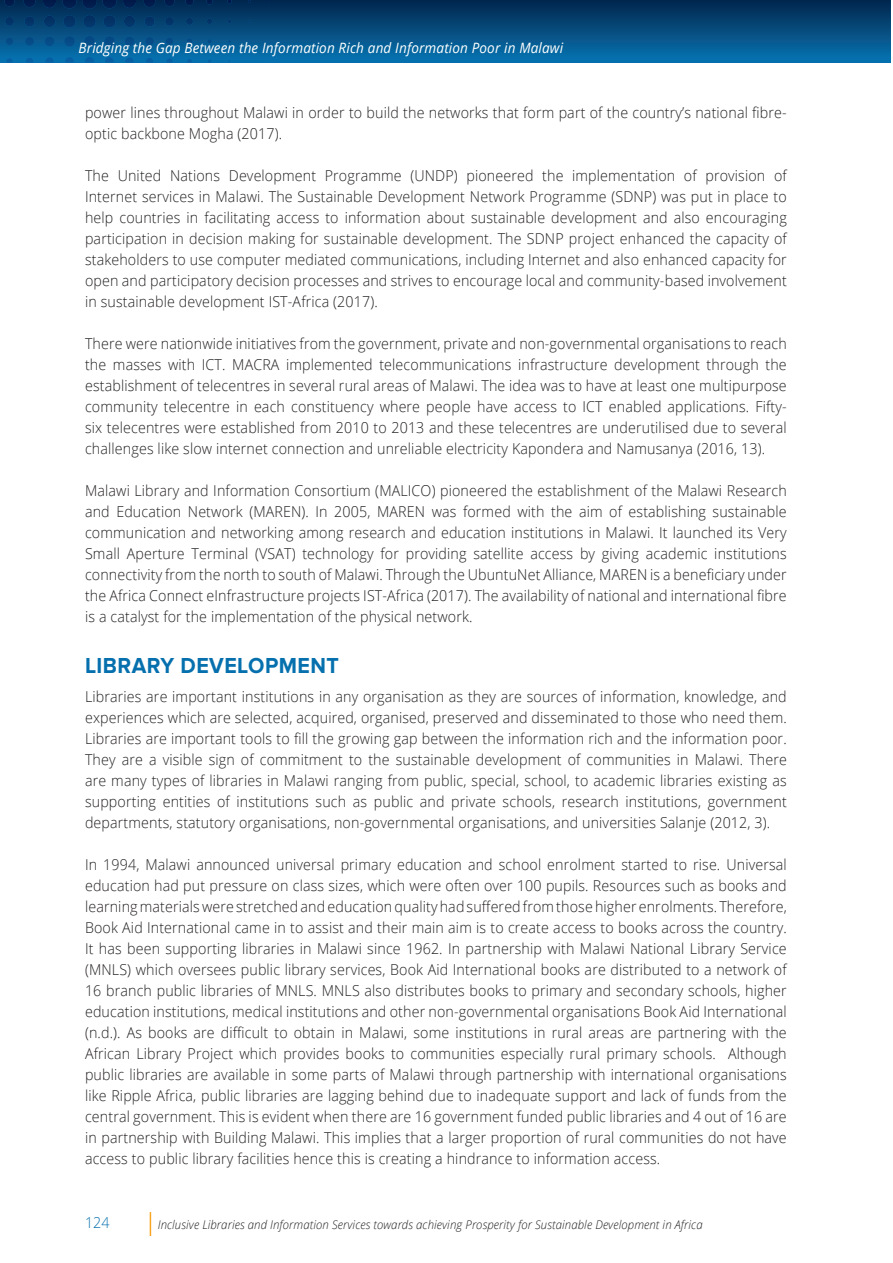
<style>
.page{position:relative;width:893px;height:1263px;background:#fff}
.page>*{position:absolute;margin:0;border:0;box-sizing:border-box;transform-origin:0 0}
.t1{font:700 22.5px "Proxima Nova";letter-spacing:.02em;color:#0570ad;scale:.95 1}
.t2{font:300 15px/21px "Open Sans";letter-spacing:.01em;color:#231f20;text-align:justify;scale:.95 1}
.t3{font:300 15px "Open Sans";color:#0570ad;scale:.95 1}
.t4{font:italic 14.25px "Open Sans";letter-spacing:.01em;color:#fff;scale:.95 1}
.t5{font:italic 300 12px "Open Sans";letter-spacing:.01em;color:#231f20;scale:.95 1}
</style>
<div class="page">
<div style="left:0;top:0;width:891px;height:62px;background:linear-gradient(to bottom,#03264d,#0772b0)"></div>
<svg style="left:187px;top:59px;width:5px;height:3px"></svg>
<svg style="left:167px;top:58px;width:5px;height:4px"></svg>
<svg style="left:146px;top:58px;width:7px;height:4px"></svg>
<svg style="left:126px;top:57px;width:7px;height:5px"></svg>
<svg style="left:105px;top:57px;width:9px;height:5px"></svg>
<svg style="left:85px;top:57px;width:9px;height:5px"></svg>
<svg style="left:65px;top:57px;width:9px;height:5px"></svg>
<svg style="left:46px;top:57px;width:8px;height:5px"></svg>
<svg style="left:26px;top:58px;width:7px;height:4px"></svg>
<svg style="left:7px;top:58px;width:6px;height:4px"></svg>
<svg style="left:207px;top:39px;width:5px;height:5px"></svg>
<svg style="left:187px;top:38px;width:6px;height:6px"></svg>
<svg style="left:166px;top:38px;width:7px;height:7px"></svg>
<svg style="left:145px;top:37px;width:9px;height:9px"></svg>
<svg style="left:125px;top:37px;width:9px;height:9px"></svg>
<svg style="left:104px;top:36px;width:11px;height:11px"></svg>
<svg style="left:84px;top:36px;width:11px;height:11px"></svg>
<svg style="left:64px;top:36px;width:11px;height:11px"></svg>
<svg style="left:45px;top:36px;width:9px;height:10px"></svg>
<svg style="left:25px;top:37px;width:9px;height:9px"></svg>
<svg style="left:6px;top:38px;width:7px;height:7px"></svg>
<svg style="left:207px;top:19px;width:5px;height:5px"></svg>
<svg style="left:186px;top:18px;width:7px;height:7px"></svg>
<svg style="left:165px;top:17px;width:9px;height:9px"></svg>
<svg style="left:144px;top:16px;width:11px;height:11px"></svg>
<svg style="left:124px;top:16px;width:11px;height:11px"></svg>
<svg style="left:103px;top:15px;width:13px;height:13px"></svg>
<svg style="left:83px;top:15px;width:13px;height:13px"></svg>
<svg style="left:63px;top:15px;width:13px;height:13px"></svg>
<svg style="left:44px;top:16px;width:11px;height:11px"></svg>
<svg style="left:24px;top:16px;width:11px;height:11px"></svg>
<svg style="left:5px;top:17px;width:9px;height:9px"></svg>
<svg style="left:227px;top:0;width:5px;height:4px"></svg>
<svg style="left:206px;top:0;width:7px;height:5px"></svg>
<svg style="left:186px;top:0;width:8px;height:5px"></svg>
<svg style="left:165px;top:0;width:9px;height:6px"></svg>
<svg style="left:144px;top:0;width:11px;height:7px"></svg>
<svg style="left:123px;top:0;width:13px;height:8px"></svg>
<img style="left:102px;top:0;width:15px;height:8px">
<img style="left:82px;top:0;width:15px;height:9px">
<img style="left:62px;top:0;width:15px;height:9px">
<svg style="left:43px;top:0;width:13px;height:8px"></svg>
<svg style="left:24px;top:0;width:11px;height:7px"></svg>
<svg style="left:150px;top:1212px;width:1px;height:24px"></svg>
<svg style="left:0;top:0;width:15px;height:6px"></svg>
<p class="t4" style="left:79px;top:38px;width:512px">Bridging the Gap Between the Information Rich and Information Poor in Malawi</p>
<p class="t2" style="left:85px;top:101px;width:740px">power lines throughout Malawi in order to build the networks that form part of the country’s national fibre&shy;optic backbone Mogha (2017).</p>
<p class="t2" style="left:85px;top:164px;width:740px">The United Nations Development Programme (UNDP) pioneered the implementation of provision of Internet services in Malawi. The Sustainable Development Network Programme (SDNP) was put in place to help countries in facilitating access to information about sustainable development and also encouraging participation in decision making for sustainable development. The SDNP project enhanced the capacity of stakeholders to use computer mediated communications, including Internet and also enhanced capacity for open and participatory decision processes and strives to encourage local and community-based involvement in sustainable development IST-Africa (2017).</p>
<p class="t2" style="left:85px;top:332px;width:740px">There were nationwide initiatives from the government, private and non-governmental organisations to reach the masses with ICT. MACRA implemented telecommunications infrastructure development through the establishment of telecentres in several rural areas of Malawi. The idea was to have at least one multipurpose community telecentre in each constituency where people have access to ICT enabled applications. Fifty&shy;six telecentres were established from 2010 to 2013 and these telecentres are underutilised due to several challenges like slow internet connection and unreliable electricity Kapondera and Namusanya (2016, 13).</p>
<p class="t2" style="left:85px;top:479px;width:740px">Malawi Library and Information Consortium (MALICO) pioneered the establishment of the Malawi Research and Education Network (MAREN). In 2005, MAREN was formed with the aim of establishing sustainable communication and networking among research and education institutions in Malawi. It launched its Very Small Aperture Terminal (VSAT) technology for providing satellite access by giving academic institutions connectivity from the north to south of Malawi. Through the UbuntuNet Alliance, MAREN is a beneficiary under the Africa Connect eInfrastructure projects IST-Africa (2017). The availability of national and international fibre is a catalyst for the implementation of the physical network.</p>
<h1 class="t1" style="left:85px;top:652px;width:269px">LIBRARY DEVELOPMENT</h1>
<p class="t2" style="left:85px;top:686px;width:740px">Libraries are important institutions in any organisation as they are sources of information, knowledge, and experiences which are selected, acquired, organised, preserved and disseminated to those who need them.<br>Libraries are important tools to fill the growing gap between the information rich and the information poor.<br>They are a visible sign of commitment to the sustainable development of communities in Malawi. There are many types of libraries in Malawi ranging from public, special, school, to academic libraries existing as supporting entities of institutions such as public and private schools, research institutions, government departments, statutory organisations, non-governmental organisations, and universities Salanje (2012, 3).</p>
<p class="t2" style="left:85px;top:854px;width:740px">In 1994, Malawi announced universal primary education and school enrolment started to rise. Universal education had put pressure on class sizes, which were often over 100 pupils. Resources such as books and learning materials were stretched and education quality had suffered from those higher enrolments. Therefore, Book Aid International came in to assist and their main aim is to create access to books across the country.<br>It has been supporting libraries in Malawi since 1962. In partnership with Malawi National Library Service (MNLS) which oversees public library services, Book Aid International books are distributed to a network of 16 branch public libraries of MNLS. MNLS also distributes books to primary and secondary schools, higher education institutions, medical institutions and other non-governmental organisations Book Aid International (n.d.). As books are difficult to obtain in Malawi, some institutions in rural areas are partnering with the African Library Project which provides books to communities especially rural primary schools. Although public libraries are available in some parts of Malawi through partnership with international organisations like Ripple Africa, public libraries are lagging behind due to inadequate support and lack of funds from the central government. This is evident when there are 16 government funded public libraries and 4 out of 16 are in partnership with Building Malawi. This implies that a larger proportion of rural communities do not have access to public library facilities hence this is creating a hindrance to information access.</p>
<p class="t3" style="left:85px;top:1212px;width:27px">124</p>
<p class="t5" style="left:158px;top:1216px;width:575px">Inclusive Libraries and Information Services towards achieving Prosperity for Sustainable Development in Africa</p>
</div>
